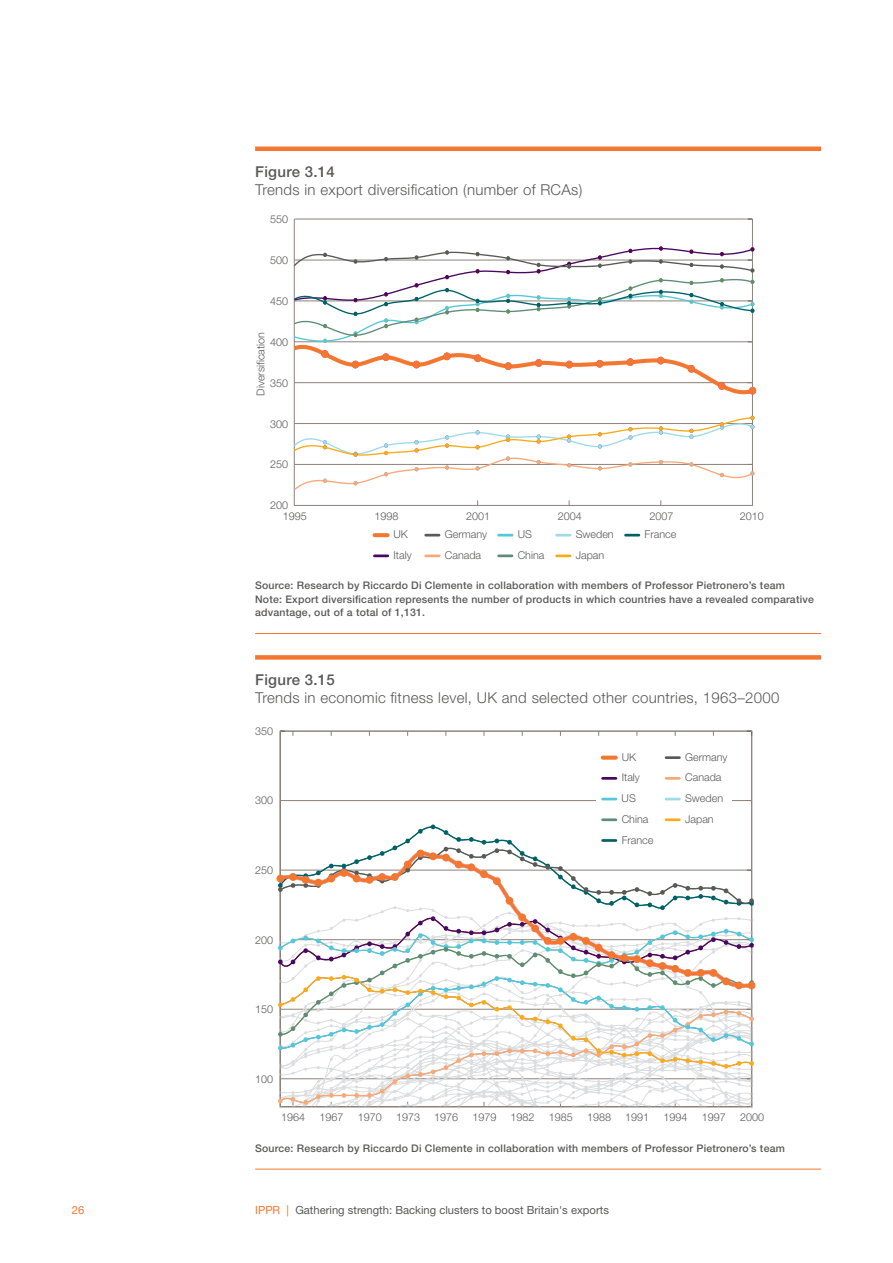
<style>
.page{position:relative;width:893px;height:1263px;background:#fff}
.page>*{position:absolute;margin:0;border:0;box-sizing:border-box;transform-origin:0 0}
.Figure_table_header{font:300 15px "Helvetica Neue LT Std";letter-spacing:.02em;color:#5a5958}
.Figure_header_rule_a{font:500 15px "Helvetica Neue LT Std";letter-spacing:.02em;color:#5a5958}
.t1{font:11.25px "Helvetica Neue LT Std";color:#5a5958}
.t2{font:11.25px "Helvetica Neue LT Std";color:#f37730}
.t3{font:300 10.8px/20.7px "Helvetica Neue";color:#5a5958}
.Figure_source_note_r{font:500 10.5px/13.5px "Helvetica Neue LT Std";letter-spacing:.02em;color:#5a5958}
.s1{color:#f37730}
</style>
<div class="page">
<hr style="left:255px;top:147px;width:566px;height:4px;background:#f37730">
<hr style="left:255px;top:633px;width:566px;height:1px;background:#f37730">
<div style="left:255px;top:655px;width:566px;height:5px;background:#f37730"></div>
<hr style="left:255px;top:1169px;width:566px;height:1px;background:#f37730">
<hr style="left:294px;top:219px;width:458px;height:1px;background:#8d827a">
<hr style="left:752px;top:219px;width:1px;height:286px;background:#8d827a">
<hr style="left:294px;top:219px;width:1px;height:286px;background:#8d827a">
<hr style="left:294px;top:505px;width:458px;height:1px;background:#8d827a">
<svg style="left:293px;top:416px;width:461px;height:76px"></svg>
<svg style="left:293px;top:246px;width:464px;height:151px"></svg>
<svg style="left:499px;top:534px;width:13px;height:2px"></svg>
<svg style="left:499px;top:554px;width:13px;height:3px"></svg>
<svg style="left:625px;top:534px;width:14px;height:2px"></svg>
<svg style="left:557px;top:534px;width:13px;height:2px"></svg>
<svg style="left:557px;top:554px;width:13px;height:3px"></svg>
<hr style="left:374px;top:554px;width:14px;height:3px;background:#48085f">
<svg style="left:375px;top:533px;width:13px;height:4px"></svg>
<svg style="left:426px;top:534px;width:13px;height:2px"></svg>
<svg style="left:426px;top:554px;width:13px;height:3px"></svg>
<hr style="left:280px;top:800px;width:472px;height:1px;background:#8d827a">
<div style="left:596px;top:789px;width:120px;height:20px;background:#fff"></div>
<svg style="left:603px;top:777px;width:13px;height:3px"></svg>
<svg style="left:603px;top:798px;width:13px;height:2px"></svg>
<div style="left:660px;top:789px;width:72px;height:20px;background:#fff"></div>
<svg style="left:666px;top:756px;width:13px;height:3px"></svg>
<svg style="left:666px;top:777px;width:13px;height:3px"></svg>
<svg style="left:666px;top:798px;width:13px;height:2px"></svg>
<svg style="left:277px;top:818px;width:478px;height:290px"></svg>
<svg style="left:603px;top:756px;width:13px;height:4px"></svg>
<p class="Figure_header_rule_a" style="left:255px;top:162px;width:81px">Figure 3.14</p>
<p class="Figure_table_header" style="left:255px;top:180px;width:329px">Trends in export diversification (number of RCAs)</p>
<p class="t3" style="left:270px;top:209px;width:20px">550</p>
<p class="t3" style="left:270px;top:250px;width:20px">500</p>
<p class="t3" style="left:270px;top:290px;width:20px">450</p>
<p class="t3" style="left:250px;top:396px;width:65px;rotate:-90deg">Diversification</p>
<p class="t3" style="left:270px;top:331px;width:20px">400</p>
<p class="t3" style="left:270px;top:372px;width:20px">350</p>
<p class="t3" style="left:270px;top:413px;width:20px">300</p>
<p class="t3" style="left:270px;top:454px;width:20px">250</p>
<p class="t3" style="left:270px;top:495px;width:20px">200</p>
<p class="t3" style="left:283px;top:506px;width:26px">1995</p>
<p class="t3" style="left:375px;top:506px;width:26px">1998</p>
<p class="t3" style="left:466px;top:506px;width:26px">2001</p>
<p class="t3" style="left:558px;top:506px;width:26px">2004</p>
<p class="t3" style="left:649px;top:506px;width:26px">2007</p>
<p class="t3" style="left:740px;top:506px;width:26px">2010</p>
<p class="t3" style="left:518px;top:524px;width:28px">US<br>China</p>
<p class="t3" style="left:576px;top:524px;width:40px">Sweden</p>
<p class="t3" style="left:645px;top:524px;width:33px">France</p>
<p class="t3" style="left:393px;top:524px;width:16px">UK</p>
<p class="t3" style="left:445px;top:524px;width:44px">Germany<br>Canada</p>
<p class="Figure_source_note_r" style="left:255px;top:578px;width:560px">Source: Research by Riccardo Di Clemente in collaboration with members of Professor Pietronero’s team<br>Note: Export diversification represents the number of products in which countries have a revealed comparative advantage, out of a total of 1,131.</p>
<p class="t3" style="left:394px;top:544px;width:20px">Italy</p>
<p class="t3" style="left:576px;top:544px;width:30px">Japan</p>
<p class="Figure_header_rule_a" style="left:255px;top:671px;width:81px">Figure 3.15</p>
<p class="Figure_table_header" style="left:255px;top:689px;width:526px">Trends in economic fitness level, UK and selected other countries, 1963–2000</p>
<p class="t3" style="left:255px;top:720px;width:20px">350</p>
<p class="t3" style="left:255px;top:790px;width:20px">300</p>
<p class="t3" style="left:255px;top:859px;width:20px">250</p>
<p class="t3" style="left:255px;top:929px;width:20px">200</p>
<p class="t3" style="left:255px;top:999px;width:20px">150</p>
<p class="t3" style="left:622px;top:746px;width:16px">UK</p>
<p class="t3" style="left:622px;top:767px;width:33px">Italy<br>US<br>China<br>France</p>
<p class="t3" style="left:685px;top:746px;width:44px">Germany<br>Canada<br>Sweden<br>Japan</p>
<p class="t3" style="left:255px;top:1068px;width:20px">100</p>
<p class="t3" style="left:281px;top:1106px;width:26px">1964</p>
<p class="t3" style="left:319px;top:1106px;width:26px">1967</p>
<p class="t3" style="left:358px;top:1106px;width:26px">1970</p>
<p class="t3" style="left:396px;top:1106px;width:26px">1973</p>
<p class="t3" style="left:434px;top:1106px;width:26px">1976</p>
<p class="t3" style="left:472px;top:1106px;width:26px">1979</p>
<p class="t3" style="left:511px;top:1106px;width:26px">1982</p>
<p class="t3" style="left:549px;top:1106px;width:26px">1985</p>
<p class="t3" style="left:587px;top:1106px;width:26px">1988</p>
<p class="t3" style="left:625px;top:1106px;width:26px">1991</p>
<p class="t3" style="left:663px;top:1106px;width:26px">1994</p>
<p class="t3" style="left:702px;top:1106px;width:26px">1997</p>
<p class="t3" style="left:740px;top:1106px;width:26px">2000</p>
<p class="Figure_source_note_r" style="left:255px;top:1141px;width:531px">Source: Research by Riccardo Di Clemente in collaboration with members of Professor Pietronero’s team</p>
<p class="t2" style="left:72px;top:1203px;width:14px">26</p>
<p class="t1" style="left:255px;top:1203px;width:355px"><span class="s1">IPPR |</span> Gathering strength: Backing clusters to boost Britain's exports</p>
</div>
